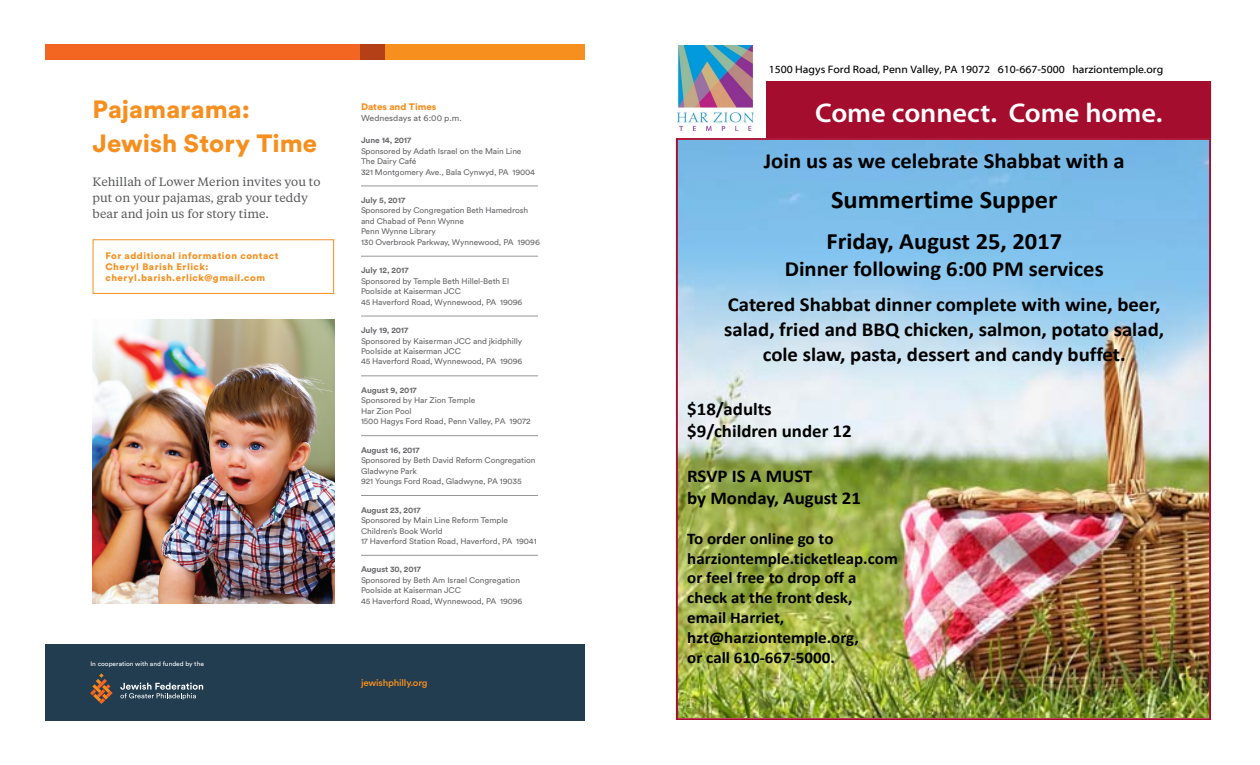
<style>
.page{position:relative;width:1260px;height:765px;background:#fff}
.page>*{position:absolute;margin:0;border:0;box-sizing:border-box;transform-origin:0 0}
.t1{font:600 27.12px "Myriad Pro";color:#fff;scale:1.04 1}
.t2{font:700 25.38px "Calibri";color:#000;scale:1.04 1}
.t3{font:900 24.75px/33.8px "Circular Std";color:#f68f1e}
.t4{font:700 23.5px "Calibri";color:#000;scale:1.04 1}
.t5{font:700 21.62px "Calibri";color:#000;scale:1.04 1}
.t6{font:700 19.88px/25.1px "Calibri";color:#000;text-align:center;scale:1.04 1}
.t7{font:700 18px/22px "Calibri";color:#000;scale:1.04 1}
.t8{font:700 16.25px/19.9px "Calibri";color:#000;scale:1.04 1}
.t9{font:12px/16.2px "Tiempos Text";color:#57585a}
.t10{font:10.88px "Myriad Web Pro";color:#000;scale:1.04 1}
.t11{font:900 9.38px/11.1px "Circular Std";letter-spacing:.05em;color:#f68f1e}
.t12{font:500 9.38px "Circular Std";letter-spacing:-.02em;color:#f68f1e}
.t13{font:900 9.38px "Circular Std";color:#f68f1e}
.t14{font:8.5px "Circular Std";color:#69696c}
.t15{font:8.12px/10.4px "Circular Std";letter-spacing:-.01em;color:#69696c}
.t16{font:6.38px "Circular Std";color:#fff}
.s1{font-weight:700}
.s2{font-family:"Arial";font-size:7.62px}
</style>
<div class="page">
<div style="left:45px;top:644px;width:540px;height:76px;background:#223d50"></div>
<div style="left:93px;top:239px;width:241px;height:55px;border:1px solid #f68f1e"></div>
<div style="left:45px;top:45px;width:332px;height:15px;background:#f36621"></div>
<div style="left:373px;top:45px;width:212px;height:15px;background:#f68f1e"></div>
<div style="left:360px;top:45px;width:25px;height:15px;background:#b44018"></div>
<hr style="left:361px;top:186px;width:177px;height:1px;background:#939598">
<hr style="left:361px;top:256px;width:177px;height:1px;background:#939598">
<hr style="left:361px;top:316px;width:177px;height:1px;background:#939598">
<hr style="left:361px;top:376px;width:177px;height:1px;background:#939598">
<hr style="left:361px;top:435px;width:177px;height:1px;background:#939598">
<hr style="left:361px;top:495px;width:177px;height:1px;background:#939598">
<hr style="left:361px;top:555px;width:177px;height:1px;background:#939598">
<svg style="left:120px;top:683px;width:83px;height:17px"></svg>
<svg style="left:90px;top:673px;width:23px;height:31px"></svg>
<img style="left:93px;top:319px;width:241px;height:285px">
<img style="left:678px;top:45px;width:75px;height:85px">
<div style="left:766px;top:81px;width:445px;height:57px;background:#a50d2e"></div>
<img style="left:676px;top:138px;width:535px;height:582px">
<p class="t3" style="left:93px;top:92px;width:226px">Pajamarama:<br>Jewish Story Time</p>
<p class="t9" style="left:93px;top:173px;width:229px">Kehillah of Lower Merion invites you to put on your pajamas, grab your teddy bear and join us for story time.</p>
<p class="t11" style="left:105px;top:250px;width:175px">For additional information contact<br>Cheryl Barish Erlick: cheryl.barish.erlick@gmail.com</p>
<p class="t16" style="left:90px;top:660px;width:115px">In cooperation with and funded by the</p>
<p class="t13" style="left:361px;top:100px;width:77px">Dates and Times</p>
<p class="t14" style="left:361px;top:113px;width:102px">Wednesdays at 6:00 p.m.</p>
<p class="t15" style="left:361px;top:135px;width:176px"><span class="s1">June 14, 2017<br></span>Sponsored by Adath Israel on the Main Line<br>The Dairy Café<br>321 Montgomery Ave., Bala Cynwyd, PA 19004</p>
<p class="t15" style="left:361px;top:195px;width:180px"><span class="s1">July 5, 2017<br></span>Sponsored by Congregation Beth Hamedrosh and Chabad of Penn Wynne<br>Penn Wynne Library<br>130 Overbrook Parkway, Wynnewood, PA 19096</p>
<p class="t15" style="left:361px;top:265px;width:163px"><span class="s1">July 12, 2017<br></span>Sponsored by Temple Beth Hillel-Beth El<br>Poolside at Kaiserman JCC<br>45 Haverford Road, Wynnewood, PA 19096</p>
<p class="t15" style="left:361px;top:325px;width:163px"><span class="s1">July 19, 2017<br></span>Sponsored by Kaiserman JCC and jkidphilly<br>Poolside at Kaiserman JCC<br>45 Haverford Road, Wynnewood, PA 19096</p>
<p class="t15" style="left:361px;top:385px;width:171px"><span class="s1">August 9, 2017<br></span>Sponsored by Har Zion Temple<br>Har Zion Pool<br>1<span class="s2">5</span>00 Hagys Ford Road, Penn Valley, PA 19072</p>
<p class="t15" style="left:361px;top:445px;width:176px"><span class="s1">August 16, 2017<br></span>Sponsored by Beth David Reform Congregation<br>Gladwyne Park<br>921 Youngs Ford Road, Gladwyne, PA 19035</p>
<p class="t15" style="left:361px;top:505px;width:177px"><span class="s1">August 23, 2017<br></span>Sponsored by Main Line Reform Temple<br>Children’s Book World<br>17 Haverford Station Road, Haverford, PA 19041</p>
<p class="t15" style="left:361px;top:564px;width:163px"><span class="s1">August 30, 2017<br></span>Sponsored by Beth Am Israel Congregation<br>Poolside at Kaiserman JCC<br>45 Haverford Road, Wynnewood, PA 19096</p>
<p class="t12" style="left:361px;top:677px;width:68px">jewishphilly.org</p>
<p class="t10" style="left:769px;top:63px;width:381px">1500 Hagys Ford Road, Penn Valley, PA 19072 610-667-5000 harziontemple.org</p>
<p class="t1" style="left:815px;top:95px;width:335px">Come connect. Come home.</p>
<p class="t5" style="left:764px;top:147px;width:349px">Join us as we celebrate Shabbat with a</p>
<p class="t2" style="left:831px;top:184px;width:219px">Summertime Supper</p>
<p class="t4" style="left:826px;top:226px;width:228px">Friday, August 25, 2017</p>
<p class="t5" style="left:785px;top:255px;width:308px">Dinner following 6:00 PM services</p>
<p class="t6" style="left:724px;top:292px;width:425px">Catered Shabbat dinner complete with wine, beer, salad, fried and BBQ chicken, salmon, potato salad, cole slaw, pasta, dessert and candy buffet.</p>
<p class="t7" style="left:687px;top:398px;width:160px">$18/adults $9/children under 12</p>
<p class="t7" style="left:687px;top:465px;width:169px">RSVP IS A MUST<br>by Monday, August 21</p>
<p class="t8" style="left:687px;top:528px;width:204px">To order online go to harziontemple.ticketleap.com or feel free to drop off a check at the front desk,<br>email Harriet, hzt@harziontemple.org,<br>or call 610‐667‐5000.</p>
</div>
